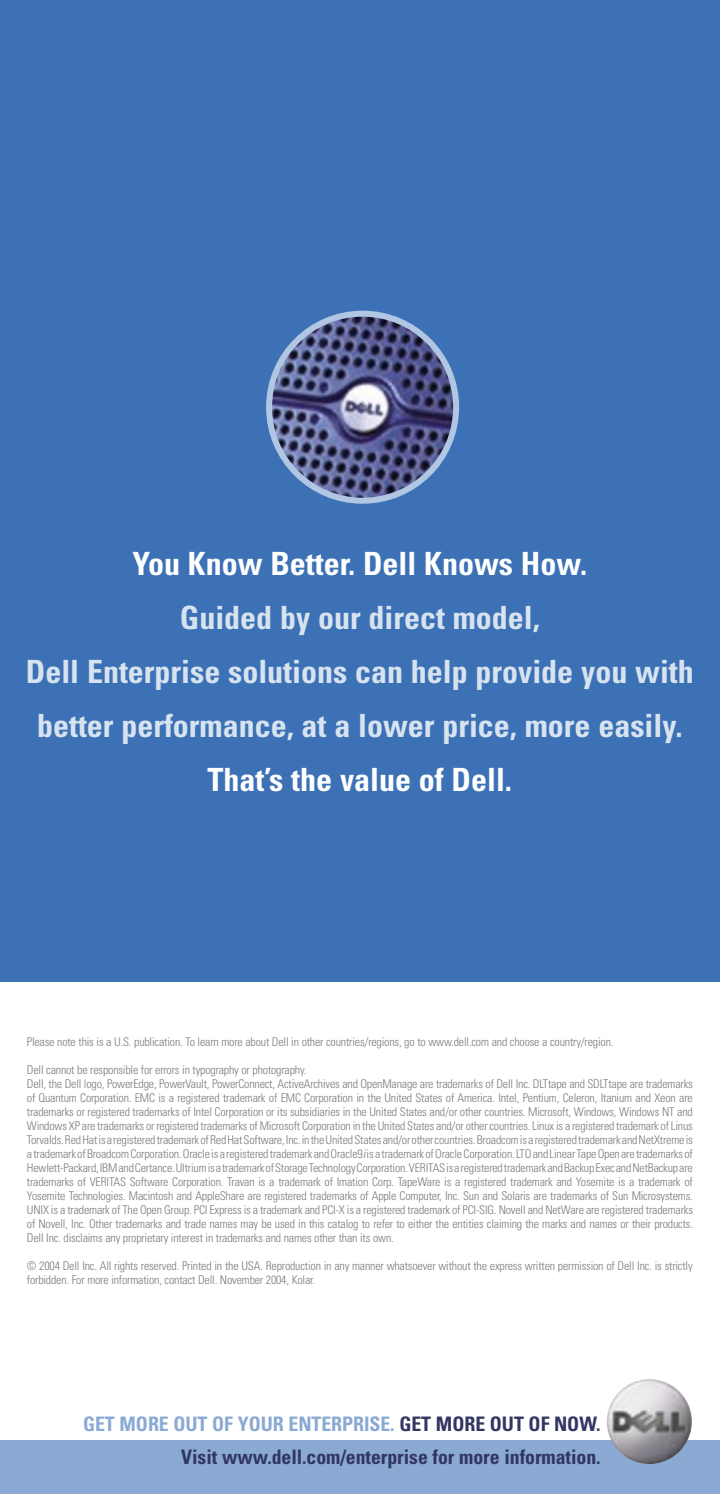
<style>
.page{position:relative;width:720px;height:1494px;background:#fff}
.page>*{position:absolute;margin:0;border:0;box-sizing:border-box;transform-origin:0 0}
.t1{font:700 condensed 32px/54px "Univers LT Std";color:#d8e3f0;text-align:center}
.t2{font:700 condensed 32px "Univers LT Std";color:#fff}
.server_number{font:700 condensed 20px "Univers LT Std";letter-spacing:-.005em;color:#323663}
.server_number-2{font:700 condensed 20px "Univers LT Std";letter-spacing:-.005em;color:#8aaad3}
.t3{font:300 condensed 12px/14px "Univers LT Std";letter-spacing:-.015em;color:#7c7c7c;text-align:justify}
.s1{color:#fff}
.s2{font-style:italic}
.s3{color:#323663}
</style>
<div class="page">
<div style="left:0;top:0;width:720px;height:981px;background:#3c71b6"></div>
<img style="left:269px;top:314px;width:187px;height:187px;border-radius:50%">
<div style="left:266px;top:311px;width:193px;height:193px;border:6px solid #b1c6e2;border-radius:50%"></div>
<div style="left:0;top:1440px;width:720px;height:54px;background:#8aaad3"></div>
<img style="left:607px;top:1379px;width:85px;height:85px">
<p class="t2" style="left:132px;top:544px;width:456px">You Know Better. Dell Knows How.</p>
<p class="t1" style="left:26px;top:591px;width:669px">Guided by our direct model,<br>Dell Enterprise solutions can help provide you with</p>
<p class="t1" style="left:37px;top:699px;width:647px">better performance, at a lower price, more easily.<br><span class="s1">That’s the value of Dell.</span></p>
<p class="t3" style="left:27px;top:1035px;width:588px">Please note this is a U.S. publication. To learn more about Dell in other countries/regions, go to www.dell.com and choose a country/region.</p>
<p class="t3" style="left:27px;top:1063px;width:281px">Dell cannot be responsible for errors in typography or photography.</p>
<p class="t3" style="left:27px;top:1077px;width:668px">Dell, the Dell logo, PowerEdge, PowerVault, PowerConnect, ActiveArchives and OpenManage are trademarks of Dell Inc. DLTtape and SDLTtape are trademarks of Quantum Corporation. EMC is a registered trademark of EMC Corporation in the United States of America. Intel, Pentium, Celeron, Itanium and Xeon are trademarks or registered trademarks of Intel Corporation or its subsidiaries in the United States and/or other countries. Microsoft, Windows, Windows NT and Windows XP are trademarks or registered trademarks of Microsoft Corporation in the United States and/or other countries. Linux is a registered trademark of Linus Torvalds. Red Hat is a registered trademark of Red Hat Software, Inc. in the United States and/or other countries. Broadcom is a registered trademark and NetXtreme is a trademark of Broadcom Corporation. Oracle is a registered trademark and Oracle9<span class="s2">i</span> is a trademark of Oracle Corporation. LTO and Linear Tape Open are trademarks of Hewlett-Packard, IBM and Certance. Ultrium is a trademark of Storage Technology Corporation. VERITAS is a registered trademark and Backup Exec and NetBackup are trademarks of VERITAS Software Corporation. Travan is a trademark of Imation Corp. TapeWare is a registered trademark and Yosemite is a trademark of Yosemite Technologies. Macintosh and AppleShare are registered trademarks of Apple Computer, Inc. Sun and Solaris are trademarks of Sun Microsystems.<br>UNIX is a trademark of The Open Group. PCI Express is a trademark and PCI-X is a registered trademark of PCI-SIG. Novell and NetWare are registered trademarks of Novell, Inc. Other trademarks and trade names may be used in this catalog to refer to either the entities claiming the marks and names or their products.<br>Dell Inc. disclaims any proprietary interest in trademarks and names other than its own.</p>
<p class="t3" style="left:27px;top:1259px;width:667px">© 2004 Dell Inc. All rights reserved. Printed in the USA. Reproduction in any manner whatsoever without the express written permission of Dell Inc. is strictly forbidden. For more information, contact Dell. November 2004, Kolar.</p>
<p class="server_number-2" style="left:83px;top:1412px;width:519px">GET MORE OUT OF YOUR ENTERPRISE. <span class="s3">GET MORE OUT OF NOW.</span></p>
<p class="server_number" style="left:181px;top:1445px;width:421px">Visit www.dell.com/enterprise for more information.</p>
</div>
